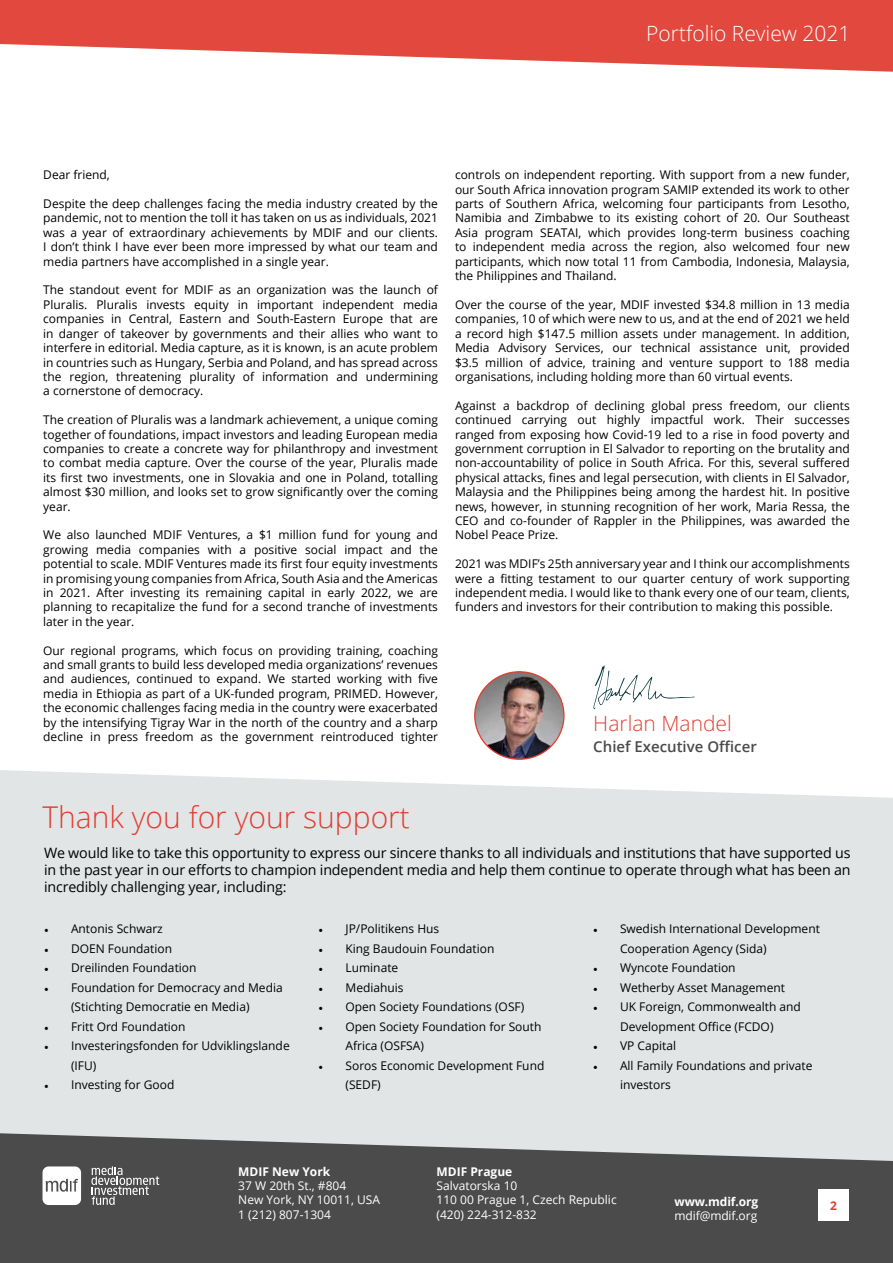
<style>
.page{position:relative;width:893px;height:1263px;background:#fff}
.page>*{position:absolute;margin:0;border:0;box-sizing:border-box;transform-origin:0 0}
.t1{font:300 30px "Open Sans";color:#e23e30}
.t2{font:300 21px "Open Sans";color:#fff}
.t3{font:300 21px "Open Sans";color:#e23e30}
.t4{font:600 15px "Open Sans";color:#4b4b4b}
.t5{font:14.25px/17.1px "Open Sans";letter-spacing:-.01em;color:#000;text-align:justify}
.t6{font:12px/14.4px "Open Sans";color:#000;text-align:justify}
.t7{font:12px/14.4px "Open Sans";color:#fff}
.t8{font:700 12px "Open Sans";color:#fff}
.t9{font:700 12px "Open Sans";color:#e23e30}
.s1{font-family:"Minion Pro"}
</style>
<div class="page">
<div style="left:0;top:842px;width:893px;height:324px;background:#e1e5e6"></div>
<svg style="left:0;top:770px;width:893px;height:72px;fill:#e1e5e6"></svg>
<img style="left:475px;top:672px;width:88px;height:87px">
<svg style="left:593px;top:665px;width:102px;height:44px"></svg>
<svg style="left:0;top:1133px;width:893px;height:72px;fill:#4b4b4b"></svg>
<div style="left:0;top:1205px;width:893px;height:58px;background:#4b4b4b"></div>
<svg style="left:91px;top:1166px;width:68px;height:39px;background:#717171"></svg>
<svg style="left:43px;top:1166px;width:38px;height:39px"></svg>
<svg style="left:0;top:0;width:893px;height:72px;fill:#e3483e"></svg>
<div style="left:818px;top:1189px;width:31px;height:31px;background:#fff"></div>
<h2 class="t2" style="left:646px;top:19px;width:206px">Portfolio Review 2021</h2>
<p class="t6" style="left:43px;top:167px;width:68px">Dear friend,</p>
<p class="t6" style="left:43px;top:196px;width:396px">Despite the deep challenges facing the media industry created by the pandemic, not to mention the toll it has taken on us as individuals, 2021 was a year of extraordinary achievements by MDIF and our clients.<br>I don’t think I have ever been more impressed by what our team and media partners have accomplished in a single year.</p>
<p class="t6" style="left:43px;top:283px;width:396px">The standout event for MDIF as an organization was the launch of Pluralis. Pluralis invests equity in important independent media companies in Central, Eastern and South-Eastern Europe that are in danger of takeover by governments and their allies who want to interfere in editorial. Media capture, as it is known, is an acute problem in countries such as Hungary, Serbia and Poland, and has spread across the region, threatening plurality of information and undermining a cornerstone of democracy.</p>
<p class="t6" style="left:43px;top:412px;width:396px">The creation of Pluralis was a landmark achievement, a unique coming together of foundations, impact investors and leading European media companies to create a concrete way for philanthropy and investment to combat media capture. Over the course of the year, Pluralis made its first two investments, one in Slovakia and one in Poland, totalling almost $30 million, and looks set to grow significantly over the coming year.</p>
<p class="t6" style="left:43px;top:527px;width:396px">We also launched MDIF Ventures, a $1 million fund for young and growing media companies with a positive social impact and the potential to scale. MDIF Ventures made its first four equity investments in promising young companies from Africa, South Asia and the Americas in 2021. After investing its remaining capital in early 2022, we are planning to recapitalize the fund for a second tranche of investments later in the year.</p>
<p class="t6" style="left:43px;top:643px;width:396px">Our regional programs, which focus on providing training, coaching and small grants to build less developed media organizations’ revenues and audiences, continued to expand. We started working with five media in Ethiopia as part of a UK-funded program, PRIMED. However, the economic challenges facing media in the country were exacerbated by the intensifying Tigray War in the north of the country and a sharp decline in press freedom as the government reintroduced tighter</p>
<p class="t6" style="left:455px;top:167px;width:396px">controls on independent reporting. With support from a new funder, our South Africa innovation program SAMIP extended its work to other parts of Southern Africa, welcoming four participants from Lesotho, Namibia and Zimbabwe to its existing cohort of 20. Our Southeast Asia program SEATAI, which provides long-term business coaching to independent media across the region, also welcomed four new participants, which now total 11 from Cambodia, Indonesia, Malaysia, the Philippines and Thailand.</p>
<p class="t6" style="left:455px;top:297px;width:396px">Over the course of the year, MDIF invested $34.8 million in 13 media companies, 10 of which were new to us, and at the end of 2021 we held a record high $147.5 million assets under management. In addition, Media Advisory Services, our technical assistance unit, provided $3.5 million of advice, training and venture support to 188 media organisations, including holding more than 60 virtual events.</p>
<p class="t6" style="left:455px;top:398px;width:396px">Against a backdrop of declining global press freedom, our clients continued carrying out highly impactful work. Their successes ranged from exposing how Covid-19 led to a rise in food poverty and government corruption in El Salvador to reporting on the brutality and non-accountability of police in South Africa. For this, several suffered physical attacks, fines and legal persecution, with clients in El Salvador, Malaysia and the Philippines being among the hardest hit. In positive news, however, in stunning recognition of her work, Maria Ressa, the CEO and co-founder of Rappler in the Philippines, was awarded the Nobel Peace Prize.</p>
<p class="t6" style="left:455px;top:556px;width:396px">2021 was MDIF’s 25th anniversary year and I think our accomplishments were a fitting testament to our quarter century of work supporting independent media. I would like to thank every one of our team, clients, funders and investors for their contribution to making this possible.</p>
<h2 class="t3" style="left:593px;top:708px;width:140px">Harlan Mandel</h2>
<p class="t4" style="left:593px;top:736px;width:165px">Chief Executive Officer</p>
<h1 class="t1" style="left:43px;top:796px;width:369px">Thank you for your support</h1>
<p class="t5" style="left:44px;top:843px;width:808px">We would like to take this opportunity to express our sincere thanks to all individuals and institutions that have supported us in the past year in our efforts to champion independent media and help them continue to operate through what has been an incredibly challenging year, including:</p>
<p class="t6" style="left:44px;top:921px;width:120px"><span class="s1">•</span> Antonis Schwarz</p>
<p class="t6" style="left:44px;top:941px;width:130px"><span class="s1">•</span> DOEN Foundation</p>
<p class="t6" style="left:44px;top:960px;width:154px"><span class="s1">•</span> Dreilinden Foundation</p>
<p class="t6" style="left:44px;top:977px;width:240px;line-height:19.5px;text-align:center"><span class="s1">•</span> Foundation for Democracy and Media (Stichting Democratie en Media)</p>
<p class="t6" style="left:44px;top:1019px;width:143px"><span class="s1">•</span> Fritt Ord Foundation</p>
<p class="t6" style="left:71px;top:1036px;width:220px;line-height:19.5px;text-indent:-27px"><span class="s1">•</span> Investeringsfonden for Udviklingslande (IFU)</p>
<p class="t6" style="left:44px;top:1077px;width:132px"><span class="s1">•</span> Investing for Good</p>
<p class="t6" style="left:318px;top:921px;width:122px"><span class="s1">•</span> JP/Politikens Hus</p>
<p class="t6" style="left:318px;top:941px;width:177px"><span class="s1">•</span> King Baudouin Foundation</p>
<p class="t6" style="left:318px;top:960px;width:81px"><span class="s1">•</span> Luminate</p>
<p class="t6" style="left:318px;top:980px;width:87px"><span class="s1">•</span> Mediahuis</p>
<p class="t6" style="left:318px;top:999px;width:207px"><span class="s1">•</span> Open Society Foundations (OSF)</p>
<p class="t6" style="left:345px;top:1016px;width:197px;line-height:19.5px;text-indent:-27px"><span class="s1">•</span> Open Society Foundation for South<br>Africa (OSFSA)</p>
<p class="t6" style="left:345px;top:1055px;width:200px;line-height:19.5px;text-indent:-27px"><span class="s1">•</span> Soros Economic Development Fund (SEDF)</p>
<p class="t6" style="left:620px;top:919px;width:201px;line-height:19.5px;text-indent:-27px"><span class="s1">•</span> Swedish International Development<br>Cooperation Agency (Sida)</p>
<p class="t6" style="left:593px;top:960px;width:144px"><span class="s1">•</span> Wyncote Foundation</p>
<p class="t6" style="left:593px;top:980px;width:194px"><span class="s1">•</span> Wetherby Asset Management</p>
<p class="t6" style="left:593px;top:997px;width:209px;line-height:19.5px;text-align:center"><span class="s1">•</span> UK Foreign, Commonwealth and<br>Development Office (FCDO)</p>
<p class="t6" style="left:593px;top:1038px;width:85px"><span class="s1">•</span> VP Capital</p>
<p class="t6" style="left:620px;top:1055px;width:194px;line-height:19.5px;text-indent:-27px"><span class="s1">•</span> All Family Foundations and private investors</p>
<p class="t8" style="left:238px;top:1163px;width:93px">MDIF New York</p>
<p class="t7" style="left:238px;top:1178px;width:143px">37 W 20th St., #804<br>New York, NY 10011, USA<br>1 (212) 807-1304</p>
<p class="t8" style="left:436px;top:1163px;width:77px">MDIF Prague</p>
<p class="t7" style="left:436px;top:1178px;width:182px">Salvatorska 10<br>110 00 Prague 1, Czech Republic (420) 224-312-832</p>
<p class="t8" style="left:674px;top:1193px;width:85px">www.mdif.org</p>
<p class="t7" style="left:674px;top:1208px;width:84px">mdif@mdif.org</p>
<p class="t9" style="left:830px;top:1197px;width:8px">2</p>
</div>
